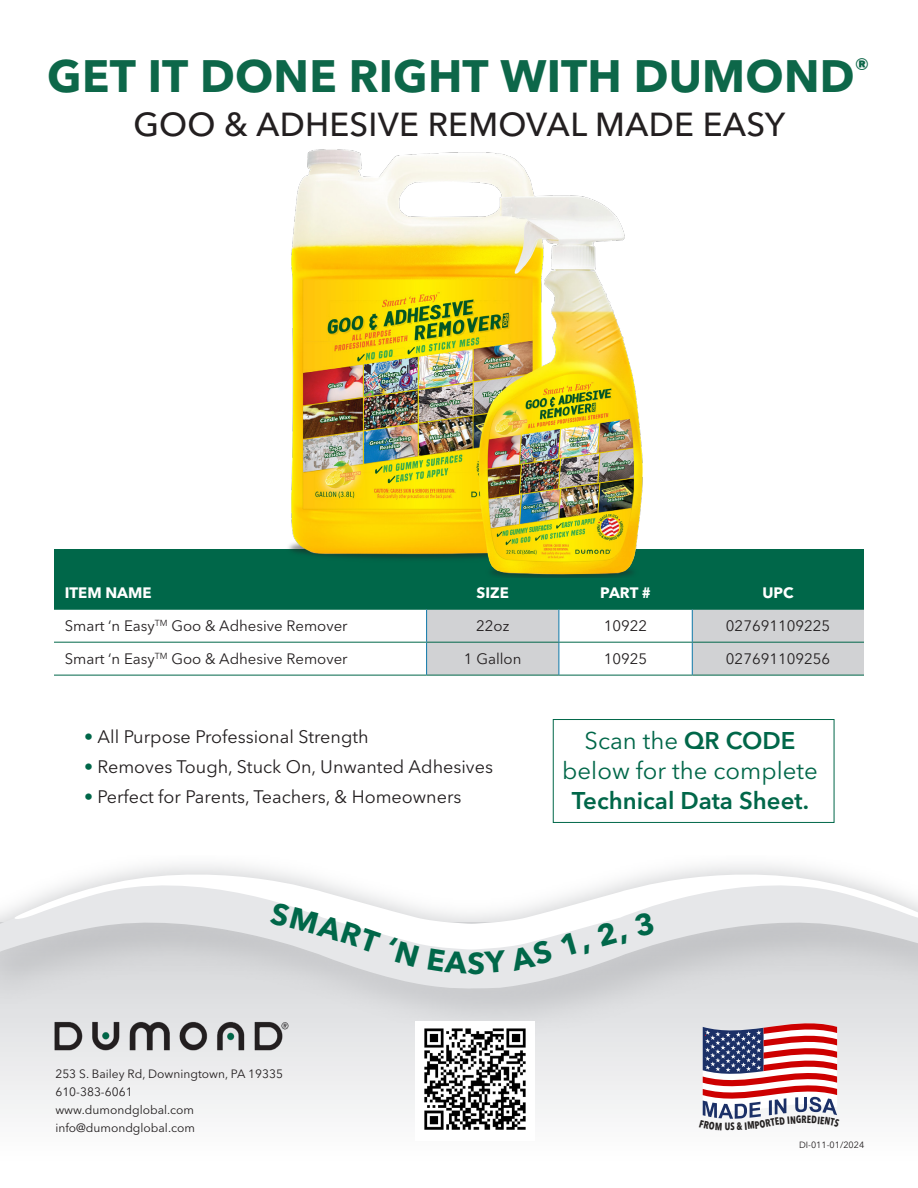
<style>
.page{position:relative;width:918px;height:1188px;background:#fff}
.page>*{position:absolute;margin:0;border:0;box-sizing:border-box;transform-origin:0 0}
.t1{font:700 45px "Avenir Next LT Pro";letter-spacing:.005em;color:#0d6749}
.t2{font:500 33px "Avenir Next LT Pro";letter-spacing:.005em;color:#231f20}
.t3{font:700 30px "Avenir Next LT Pro";color:#006749}
.t4{font:24px/30px "Avenir Next LT Pro";color:#006749;text-align:center}
.t5{font:18px "Avenir Next LT Pro";color:#231f20}
.t6{font:15px "Avenir Next LT Pro";color:#231f20}
.t7{font:700 15px "Avenir Next LT Pro";color:#fff}
.t8{font:12px "Avenir Next LT Pro";color:#231f20}
.t9{font:700 condensed 10.5px "Avenir Next LT Pro";color:#232020;scale:.9 1}
.t10{font:9px "Avenir Next LT Pro";color:#231f20}
.s1{color:#006749}
.s2{font-weight:600}
</style>
<div class="page">
<svg style="left:0;top:922px;width:918px;height:266px"></svg>
<svg style="left:0;top:900px;width:918px;height:89px;background:#d6d7d9"></svg>
<svg style="left:14px;top:857px;width:904px;height:93px"></svg>
<div style="left:553px;top:719px;width:281px;height:104px;border:1px solid #006749"></div>
<div style="left:54px;top:549px;width:810px;height:60px;background:#006749"></div>
<svg style="left:54px;top:610px;width:810px;height:65px"></svg>
<hr style="left:54px;top:609px;width:373px;height:1px;background:#006749">
<hr style="left:427px;top:609px;width:132px;height:1px;background:#006749">
<hr style="left:559px;top:609px;width:133px;height:1px;background:#006749">
<hr style="left:692px;top:609px;width:172px;height:1px;background:#006749">
<hr style="left:54px;top:642px;width:373px;height:1px;background:#006749">
<hr style="left:427px;top:642px;width:132px;height:1px;background:#006749">
<hr style="left:559px;top:642px;width:133px;height:1px;background:#006749">
<hr style="left:692px;top:642px;width:172px;height:1px;background:#006749">
<hr style="left:54px;top:675px;width:373px;height:1px;background:#006749">
<hr style="left:427px;top:675px;width:132px;height:1px;background:#006749">
<hr style="left:559px;top:675px;width:133px;height:1px;background:#006749">
<hr style="left:692px;top:675px;width:172px;height:1px;background:#006749">
<hr style="left:426px;top:610px;width:1px;height:32px;background:#0d78a9">
<hr style="left:559px;top:610px;width:1px;height:32px;background:#0d78a9">
<hr style="left:692px;top:610px;width:1px;height:32px;background:#0d78a9">
<hr style="left:426px;top:643px;width:1px;height:32px;background:#0d78a9">
<hr style="left:559px;top:643px;width:1px;height:32px;background:#0d78a9">
<hr style="left:692px;top:643px;width:1px;height:32px;background:#0d78a9">
<div style="left:416px;top:1021px;width:119px;height:120px;background:#fff"></div>
<img style="left:424px;top:1028px;width:102px;height:102px">
<img style="left:237px;top:149px;width:476px;height:429px">
<img style="left:51px;top:1017px;width:241px;height:37px">
<svg style="left:269px;top:902px;width:112px;height:51px"></svg>
<svg style="left:389px;top:937px;width:30px;height:29px"></svg>
<svg style="left:428px;top:948px;width:40px;height:26px"></svg>
<svg style="left:484px;top:939px;width:69px;height:34px"></svg>
<svg style="left:559px;top:911px;width:96px;height:46px"></svg>
<svg style="left:699px;top:1015px;width:141px;height:104px"></svg>
<p class="t1" style="left:47px;top:48px;width:824px">GET IT DONE RIGHT WITH DUMOND<sup>®</sup></p>
<p class="t2" style="left:133px;top:105px;width:654px">GOO &amp; ADHESIVE REMOVAL MADE EASY</p>
<p class="t7" style="left:65px;top:584px;width:88px">ITEM NAME</p>
<p class="t7" style="left:477px;top:584px;width:34px">SIZE</p>
<p class="t7" style="left:600px;top:584px;width:52px">PART #</p>
<p class="t7" style="left:763px;top:584px;width:33px">UPC</p>
<p class="t6" style="left:65px;top:617px;width:284px">Smart ‘n Easy<sup>TM</sup> Goo &amp; Adhesive Remover</p>
<p class="t6" style="left:476px;top:617px;width:35px">22oz</p>
<p class="t6" style="left:604px;top:617px;width:45px">10922</p>
<p class="t6" style="left:726px;top:617px;width:106px">027691109225</p>
<p class="t6" style="left:65px;top:650px;width:284px">Smart ‘n Easy<sup>TM</sup> Goo &amp; Adhesive Remover</p>
<p class="t6" style="left:464px;top:650px;width:59px">1 Gallon</p>
<p class="t6" style="left:604px;top:650px;width:45px">10925</p>
<p class="t6" style="left:726px;top:650px;width:106px">027691109256</p>
<p class="t5" style="left:84px;top:726px;width:286px"><span class="s1">•</span> All Purpose Professional Strength</p>
<p class="t5" style="left:84px;top:756px;width:410px"><span class="s1">•</span> Removes Tough, Stuck On, Unwanted Adhesives</p>
<p class="t5" style="left:84px;top:786px;width:379px"><span class="s1">•</span> Perfect for Parents, Teachers, &amp; Homeowners</p>
<p class="t8" style="left:55px;top:1067px;width:229px">253 S. Bailey Rd, Downingtown, PA 19335</p>
<p class="t8" style="left:55px;top:1085px;width:79px">610-383-6061</p>
<p class="t8" style="left:55px;top:1103px;width:140px">www.dumondglobal.com</p>
<p class="t8" style="left:55px;top:1121px;width:141px">info@dumondglobal.com</p>
<h3 class="t3" style="left:468px;top:945px;width:19px">S</h3>
<p class="t4" style="left:562px;top:725px;width:257px">Scan the <span class="s2">QR CODE </span>below for the complete<br><span class="s2">Technical Data Sheet.</span></p>
<p class="t9" style="left:725px;top:1120px;width:8px">U</p>
<p class="t9" style="left:802px;top:1113px;width:7px">R</p>
<p class="t10" style="left:799px;top:1139px;width:67px">DI-011-01/2024</p>
</div>
